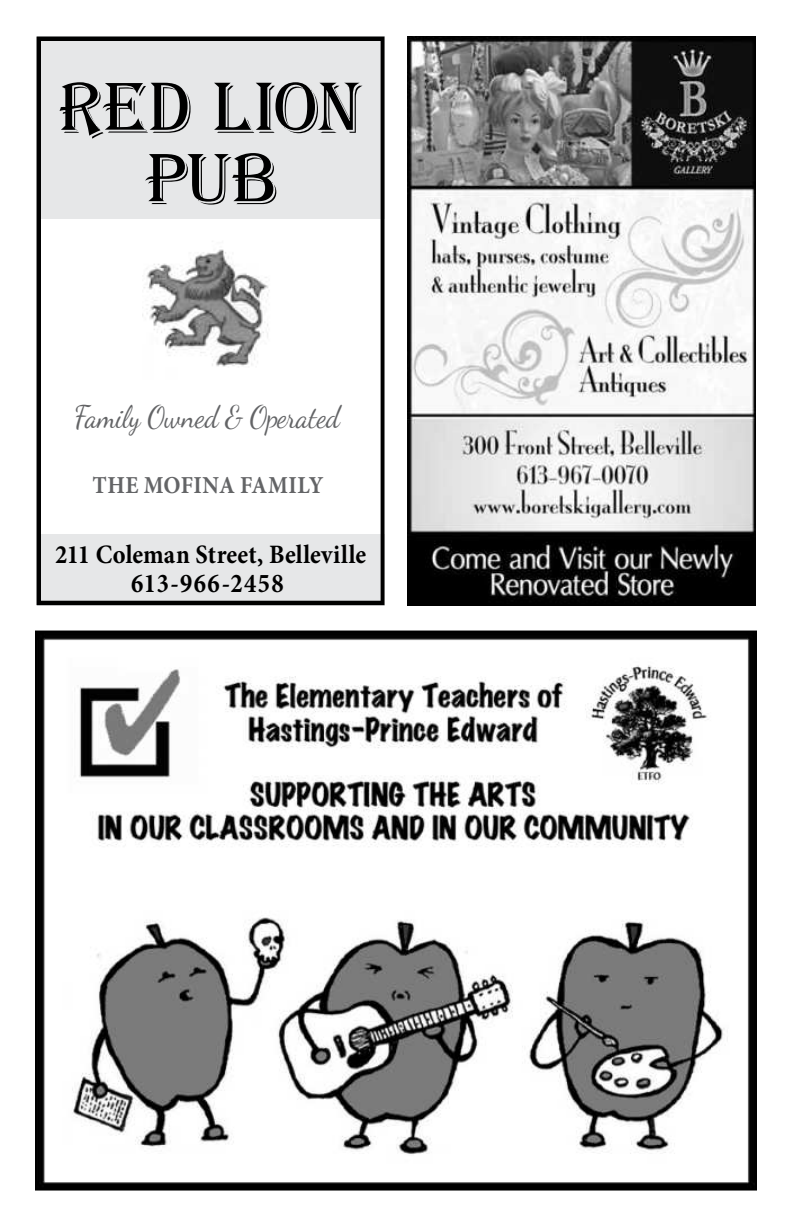
<style>
.page{position:relative;width:792px;height:1224px;background:#fff}
.page>*{position:absolute;margin:0;border:0;box-sizing:border-box;transform-origin:0 0}
.t1{font:75.6px/71.4px "Algerian";letter-spacing:-.045em;color:#000;text-align:center}
.t2{font:31px "Dancing Script";letter-spacing:-.005em;color:#636466;scale:.92 1}
.t3{font:700 27.2px "Minion Pro";letter-spacing:.06em;color:#000;scale:.9 1}
.t4{font:700 26.6px "Minion Pro";letter-spacing:.01em;color:#000;scale:.92 1}
.t5{font:700 24.4px "Minion Pro";letter-spacing:.02em;color:#636466;scale:.92 1}
</style>
<div class="page">
<svg style="left:37px;top:37px;width:348px;height:568px"></svg>
<img style="left:407px;top:37px;width:349px;height:568px">
<img style="left:38px;top:634px;width:716px;height:554px">
<h1 class="t1" style="left:58px;top:72px;width:309px">RED LION<br>PuB</h1>
<p class="t2" style="left:74px;top:398px;width:291px">Family Owned &amp; Operated</p>
<p class="t5" style="left:93px;top:468px;width:253px">THE MOFINA FAMILY</p>
<p class="t4" style="left:55px;top:536px;width:340px">211 Coleman Street, Belleville</p>
<p class="t3" style="left:131px;top:564px;width:171px">613-966-2458</p>
</div>
